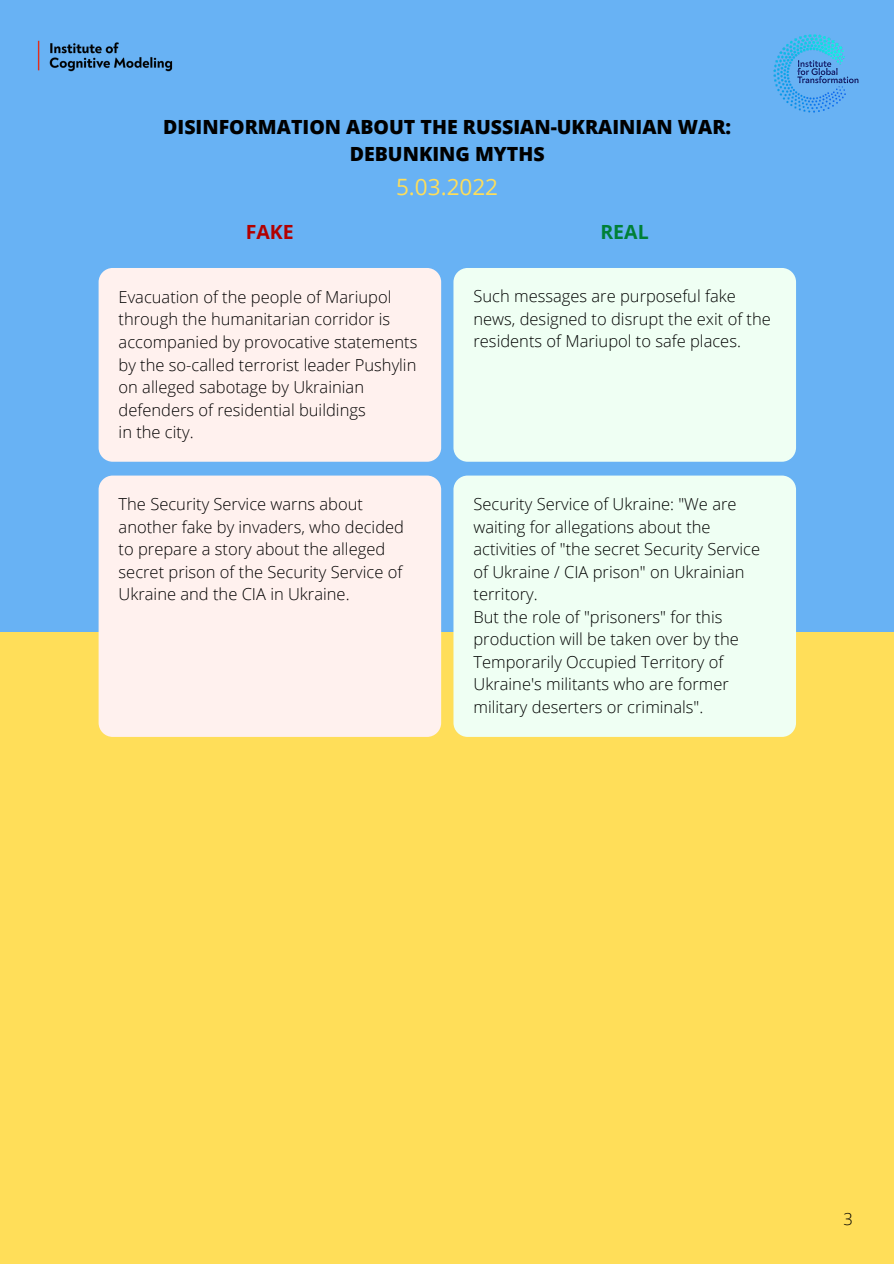
<style>
.page{position:relative;width:894px;height:1264px;background:#fff}
.page>*{position:absolute;margin:0;border:0;box-sizing:border-box;transform-origin:0 0}
.t1{font:22.5px "Open Sans";color:#ffde59}
.t2{font:800 19.5px "Open Sans";color:#000}
.t3{font:700 19.5px "Open Sans";color:#b20000}
.t4{font:700 19.5px "Open Sans";color:#008037}
.t5{font:300 16.5px/22.5px "Open Sans";color:#000}
</style>
<div class="page">
<div style="left:0;top:631px;width:893px;height:632px;background:#ffde59"></div>
<div style="left:0;top:0;width:893px;height:632px;background:#68b2f4"></div>
<div style="left:99px;top:268px;width:342px;height:194px;background:#fff1ee;border-radius:14px"></div>
<div style="left:453px;top:268px;width:342px;height:194px;background:#effff3;border-radius:14px"></div>
<img style="left:37px;top:40px;width:136px;height:32px">
<img style="left:773px;top:34px;width:86px;height:79px">
<div style="left:99px;top:475px;width:342px;height:262px;background:#fff1ee;border-radius:14px"></div>
<div style="left:453px;top:475px;width:342px;height:262px;background:#effff3;border-radius:14px"></div>
<p class="t2" style="left:163px;top:113px;width:569px">DISINFORMATION ABOUT THE RUSSIAN-UKRAINIAN WAR:</p>
<p class="t2" style="left:349px;top:140px;width:196px">DEBUNKING MYTHS</p>
<p class="t1" style="left:396px;top:170px;width:103px">5.03.2022</p>
<p class="t3" style="left:246px;top:218px;width:50px">FAKE</p>
<p class="t4" style="left:600px;top:218px;width:50px">REAL</p>
<p class="t5" style="left:119px;top:285px;width:300px">Evacuation of the people of Mariupol through the humanitarian corridor is accompanied by provocative statements by the so-called terrorist leader Pushylin on alleged sabotage by Ukrainian defenders of residential buildings</p>
<p class="t5" style="left:119px;top:420px;width:76px">in the city.</p>
<p class="t5" style="left:473px;top:285px;width:299px">Such messages are purposeful fake news, designed to disrupt the exit of the residents of Mariupol to safe places.</p>
<p class="t5" style="left:119px;top:492px;width:287px">The Security Service warns about another fake by invaders, who decided to prepare a story about the alleged secret prison of the Security Service of Ukraine and the CIA in Ukraine.</p>
<p class="t5" style="left:473px;top:492px;width:288px">Security Service of Ukraine: "We are waiting for allegations about the activities of "the secret Security Service of Ukraine / CIA prison" on Ukrainian territory.</p>
<p class="t5" style="left:473px;top:605px;width:267px">But the role of "prisoners" for this production will be taken over by the Temporarily Occupied Territory of Ukraine's militants who are former military deserters or criminals".</p>
<p class="t5" style="left:843px;top:1207px;width:11px">3</p>
</div>
